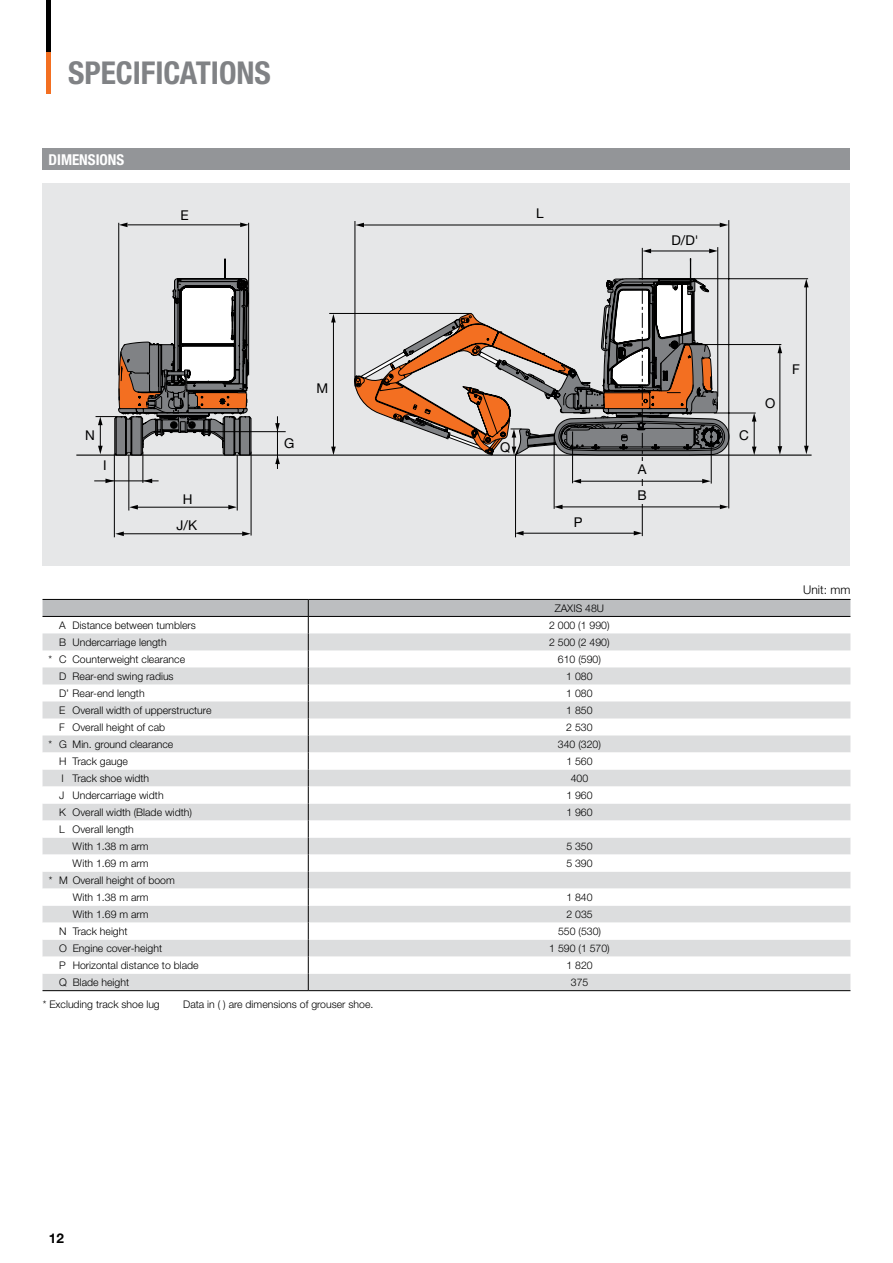
<style>
.page{position:relative;width:893px;height:1263px;background:#fff}
.page>*{position:absolute;margin:0;border:0;box-sizing:border-box;transform-origin:0 0}
.t1{font:700 condensed 31.5px "Helvetica Neue LT Pro";color:#808285}
.t2{font:700 condensed 15px "Helvetica Neue LT Pro";color:#fff}
.t3{font:13.5px/25.5px "Helvetica Neue LT Pro";color:#000}
.t4{font:700 13.5px "Helvetica Neue LT Pro";color:#000}
.t5{font:300 12px "Helvetica Neue LT Pro";color:#000}
.t6{font:300 10.5px/17px "Helvetica Neue LT Pro";color:#000}
</style>
<div class="page">
<hr style="left:47px;top:51px;width:4px;height:43px;background:#f36f21">
<hr style="left:47px;top:0;width:4px;height:51px;background:#000">
<div style="left:43px;top:183px;width:807px;height:383px;background:#e6e7e8"></div>
<hr style="left:76px;top:454px;width:736px;height:2px;background:#000">
<hr style="left:642px;top:472px;width:1px;height:64px;background:#000">
<hr style="left:114px;top:453px;width:1px;height:84px;background:#000">
<hr style="left:129px;top:455px;width:1px;height:55px;background:#000">
<hr style="left:143px;top:452px;width:1px;height:31px;background:#000">
<hr style="left:237px;top:455px;width:1px;height:55px;background:#000">
<hr style="left:251px;top:452px;width:1px;height:83px;background:#000">
<hr style="left:118px;top:223px;width:1px;height:152px;background:#000">
<hr style="left:248px;top:223px;width:1px;height:152px;background:#000">
<hr style="left:515px;top:454px;width:1px;height:83px;background:#000">
<hr style="left:728px;top:220px;width:1px;height:288px;background:#000">
<hr style="left:554px;top:435px;width:1px;height:74px;background:#000">
<hr style="left:711px;top:431px;width:1px;height:53px;background:#000">
<hr style="left:572px;top:431px;width:1px;height:52px;background:#000">
<hr style="left:714px;top:413px;width:42px;height:1px;background:#000">
<hr style="left:704px;top:344px;width:77px;height:1px;background:#000">
<hr style="left:694px;top:278px;width:114px;height:1px;background:#000">
<svg style="left:752px;top:413px;width:4px;height:42px"></svg>
<hr style="left:780px;top:352px;width:1px;height:96px;background:#000">
<svg style="left:778px;top:446px;width:4px;height:9px"></svg>
<svg style="left:777px;top:345px;width:5px;height:8px"></svg>
<hr style="left:806px;top:286px;width:1px;height:161px;background:#000">
<svg style="left:804px;top:446px;width:5px;height:8px"></svg>
<svg style="left:804px;top:279px;width:5px;height:8px"></svg>
<hr style="left:355px;top:221px;width:1px;height:165px;background:#000">
<hr style="left:362px;top:225px;width:359px;height:1px;background:#000">
<svg style="left:720px;top:223px;width:8px;height:4px"></svg>
<svg style="left:355px;top:223px;width:9px;height:4px"></svg>
<hr style="left:128px;top:225px;width:114px;height:1px;background:#000">
<svg style="left:240px;top:223px;width:9px;height:4px"></svg>
<svg style="left:119px;top:223px;width:8px;height:4px"></svg>
<hr style="left:522px;top:533px;width:113px;height:1px;background:#000">
<svg style="left:634px;top:531px;width:8px;height:4px"></svg>
<svg style="left:516px;top:531px;width:8px;height:4px"></svg>
<hr style="left:122px;top:533px;width:120px;height:1px;background:#000">
<svg style="left:242px;top:531px;width:9px;height:5px"></svg>
<svg style="left:115px;top:531px;width:9px;height:5px"></svg>
<hr style="left:561px;top:507px;width:160px;height:1px;background:#000">
<svg style="left:720px;top:505px;width:8px;height:4px"></svg>
<svg style="left:554px;top:505px;width:9px;height:4px"></svg>
<hr style="left:579px;top:481px;width:125px;height:1px;background:#000">
<svg style="left:702px;top:479px;width:9px;height:4px"></svg>
<svg style="left:572px;top:479px;width:9px;height:4px"></svg>
<hr style="left:136px;top:507px;width:93px;height:1px;background:#000">
<svg style="left:129px;top:505px;width:9px;height:4px"></svg>
<svg style="left:228px;top:505px;width:9px;height:4px"></svg>
<hr style="left:94px;top:481px;width:65px;height:1px;background:#000">
<svg style="left:144px;top:479px;width:8px;height:4px"></svg>
<svg style="left:105px;top:479px;width:9px;height:4px"></svg>
<hr style="left:717px;top:247px;width:1px;height:150px;background:#000">
<svg style="left:96px;top:248px;width:633px;height:224px"></svg>
<div style="left:634px;top:461px;width:17px;height:17px;background:#e6e7e8"></div>
<div style="left:634px;top:486px;width:17px;height:17px;background:#e6e7e8"></div>
<hr style="left:43px;top:990px;width:265px;height:1px;background:#000">
<hr style="left:308px;top:990px;width:542px;height:1px;background:#000">
<svg style="left:43px;top:599px;width:807px;height:391px"></svg>
<div style="left:43px;top:149px;width:807px;height:21px;background:#939598"></div>
<h1 class="t1" style="left:68px;top:54px;width:204px">SPECIFICATIONS</h1>
<h2 class="t2" style="left:49px;top:150px;width:77px">DIMENSIONS</h2>
<p class="t3" style="left:180px;top:202px;width:10px">E</p>
<p class="t3" style="left:536px;top:200px;width:9px">L</p>
<p class="t3" style="left:671px;top:228px;width:29px">D/D'</p>
<p class="t3" style="left:85px;top:423px;width:11px">N</p>
<p class="t3" style="left:103px;top:452px;width:5px">I</p>
<p class="t3" style="left:183px;top:486px;width:11px">H</p>
<p class="t3" style="left:177px;top:512px;width:22px">J/K</p>
<p class="t3" style="left:284px;top:430px;width:12px">G</p>
<p class="t3" style="left:317px;top:375px;width:13px">M</p>
<p class="t3" style="left:500px;top:434px;width:12px">Q</p>
<p class="t3" style="left:574px;top:509px;width:10px">P</p>
<p class="t3" style="left:637px;top:457px;width:11px">A<br>B</p>
<p class="t6" style="left:555px;top:599px;width:51px">ZAXIS 48U</p>
<p class="t6" style="left:59px;top:616px;width:138px">A Distance between tumblers</p>
<p class="t6" style="left:549px;top:616px;width:62px">2 000 (1 990)</p>
<p class="t6" style="left:59px;top:633px;width:109px">B Undercarriage length</p>
<p class="t6" style="left:549px;top:633px;width:62px">2 500 (2 490)</p>
<p class="t6" style="left:49px;top:650px;width:138px">* C Counterweight clearance</p>
<p class="t6" style="left:558px;top:650px;width:45px">610 (590)</p>
<p class="t6" style="left:59px;top:667px;width:116px">D Rear-end swing radius</p>
<p class="t6" style="left:566px;top:667px;width:28px">1 080</p>
<p class="t6" style="left:59px;top:684px;width:87px">D’ Rear-end length</p>
<p class="t6" style="left:566px;top:684px;width:28px">1 080</p>
<p class="t6" style="left:59px;top:701px;width:154px">E Overall width of upperstructure</p>
<p class="t6" style="left:566px;top:701px;width:28px">1 850</p>
<p class="t6" style="left:59px;top:718px;width:108px">F Overall height of cab</p>
<p class="t6" style="left:566px;top:718px;width:28px">2 530</p>
<p class="t6" style="left:49px;top:735px;width:126px">* G Min. ground clearance</p>
<p class="t6" style="left:558px;top:735px;width:45px">340 (320)</p>
<p class="t6" style="left:59px;top:752px;width:70px">H Track gauge</p>
<p class="t6" style="left:566px;top:752px;width:28px">1 560</p>
<p class="t6" style="left:61px;top:769px;width:89px">I Track shoe width</p>
<p class="t6" style="left:571px;top:769px;width:19px">400</p>
<p class="t6" style="left:59px;top:786px;width:106px">J Undercarriage width</p>
<p class="t6" style="left:566px;top:786px;width:28px">1 960</p>
<p class="t6" style="left:59px;top:803px;width:134px">K Overall width (Blade width)</p>
<p class="t6" style="left:566px;top:803px;width:28px">1 960</p>
<p class="t6" style="left:73px;top:820px;width:77px;text-indent:-14px">L Overall length<br>With 1.38 m arm</p>
<p class="t6" style="left:566px;top:837px;width:28px">5 350</p>
<p class="t6" style="left:73px;top:854px;width:77px">With 1.69 m arm</p>
<p class="t6" style="left:566px;top:854px;width:28px">5 390</p>
<p class="t6" style="left:49px;top:871px;width:128px;text-align:center">* M Overall height of boom<br>With 1.38 m arm</p>
<p class="t6" style="left:566px;top:888px;width:28px">1 840</p>
<p class="t6" style="left:73px;top:905px;width:77px">With 1.69 m arm</p>
<p class="t6" style="left:566px;top:905px;width:28px">2 035</p>
<p class="t6" style="left:59px;top:922px;width:70px">N Track height</p>
<p class="t6" style="left:558px;top:922px;width:45px">550 (530)</p>
<p class="t6" style="left:59px;top:939px;width:104px">O Engine cover-height</p>
<p class="t6" style="left:549px;top:939px;width:62px">1 590 (1 570)</p>
<p class="t6" style="left:59px;top:956px;width:141px">P Horizontal distance to blade</p>
<p class="t6" style="left:566px;top:956px;width:28px">1 820</p>
<p class="t6" style="left:59px;top:973px;width:71px">Q Blade height</p>
<p class="t6" style="left:571px;top:973px;width:19px">375</p>
<p class="t6" style="left:43px;top:996px;width:119px">* Excluding track shoe lug</p>
<p class="t6" style="left:183px;top:996px;width:192px">Data in ( ) are dimensions of grouser shoe.</p>
<p class="t3" style="left:739px;top:422px;width:11px">C</p>
<p class="t3" style="left:765px;top:390px;width:12px">O</p>
<p class="t3" style="left:792px;top:357px;width:9px">F</p>
<p class="t5" style="left:803px;top:583px;width:49px">Unit: mm</p>
<p class="t4" style="left:49px;top:1230px;width:17px">12</p>
</div>
